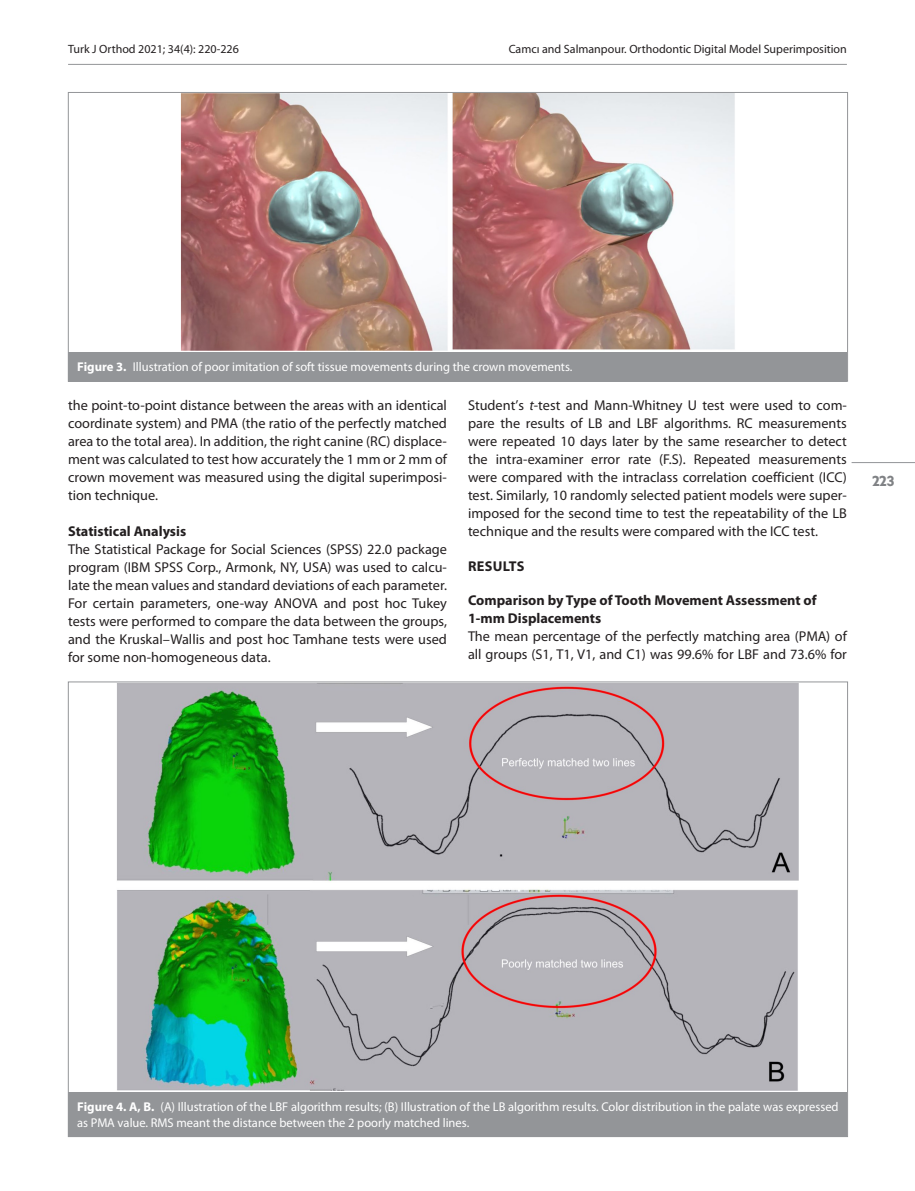
<style>
.page{position:relative;width:915px;height:1191px;background:#fff}
.page>*{position:absolute;margin:0;border:0;box-sizing:border-box;transform-origin:0 0}
.t1{font:14.25px/18px "Myriad Pro";color:#231f20;text-align:justify}
.t2{font:700 14.25px/18px "Myriad Pro";color:#231f20}
.t3{font:700 14.25px "Myriad Pro";letter-spacing:.02em;color:#231f20}
.t4{font:14.25px "billcorporatenarrow super";color:#808285}
.t5{font:12.75px/15.3px "Myriad Pro";color:#fff}
.t6{font:12px "Myriad Pro";color:#231f20}
.s1{font-weight:700}
.s2{font-style:italic}
</style>
<div class="page">
<hr style="left:851px;top:462px;width:63px;height:1px;background:#939598">
<hr style="left:68px;top:64px;width:778px;height:1px;background:#939598">
<div style="left:68px;top:352px;width:779px;height:29px;background:#939598"></div>
<img style="left:180px;top:94px;width:555px;height:257px">
<div style="left:68px;top:1092px;width:779px;height:44px;background:#939598"></div>
<img style="left:117px;top:683px;width:682px;height:408px">
<p class="t6" style="left:68px;top:41px;width:172px">Turk J Orthod 2021; 34(4): 220-226</p>
<p class="t6" style="left:508px;top:41px;width:339px">Camcı and Salmanpour. Orthodontic Digital Model Superimposition</p>
<p class="t5" style="left:77px;top:359px;width:496px"><span class="s1">Figure 3.</span> Illustration of poor imitation of soft tissue movements during the crown movements.</p>
<p class="t1" style="left:68px;top:396px;width:380px">the point-to-point distance between the areas with an identical coordinate system) and PMA (the ratio of the perfectly matched area to the total area). In addition, the right canine (RC) displace&shy;ment was calculated to test how accurately the 1 mm or 2 mm of crown movement was measured using the digital superimposi&shy;tion technique.</p>
<p class="t2" style="left:68px;top:522px;width:120px">Statistical Analysis</p>
<p class="t1" style="left:68px;top:540px;width:380px">The Statistical Package for Social Sciences (SPSS) 22.0 package program (IBM SPSS Corp., Armonk, NY, USA) was used to calcu&shy;late the mean values and standard deviations of each parameter.<br>For certain parameters, one-way ANOVA and post hoc Tukey tests were performed to compare the data between the groups, and the Kruskal–Wallis and post hoc Tamhane tests were used for some non-homogeneous data.</p>
<p class="t1" style="left:468px;top:396px;width:380px">Student’s <span class="s2">t</span>-test and Mann-Whitney U test were used to com&shy;pare the results of LB and LBF algorithms. RC measurements were repeated 10 days later by the same researcher to detect the intra-examiner error rate (F.S). Repeated measurements were compared with the intraclass correlation coefficient (ICC) test. Similarly, 10 randomly selected patient models were super&shy;imposed for the second time to test the repeatability of the LB technique and the results were compared with the ICC test.</p>
<p class="t3" style="left:468px;top:556px;width:58px">RESULTS</p>
<p class="t2" style="left:468px;top:591px;width:350px">Comparison by Type of Tooth Movement Assessment of<br>1-mm Displacements</p>
<p class="t1" style="left:468px;top:627px;width:380px">The mean percentage of the perfectly matching area (PMA) of all groups (S1, T1, V1, and C1) was 99.6% for LBF and 73.6% for</p>
<p class="t4" style="left:872px;top:470px;width:23px">223</p>
<p class="t5" style="left:77px;top:1099px;width:762px"><span class="s1">Figure 4. A, B.</span> (A) Illustration of the LBF algorithm results; (B) Illustration of the LB algorithm results. Color distribution in the palate was expressed as PMA value. RMS meant the distance between the 2 poorly matched lines.</p>
</div>
